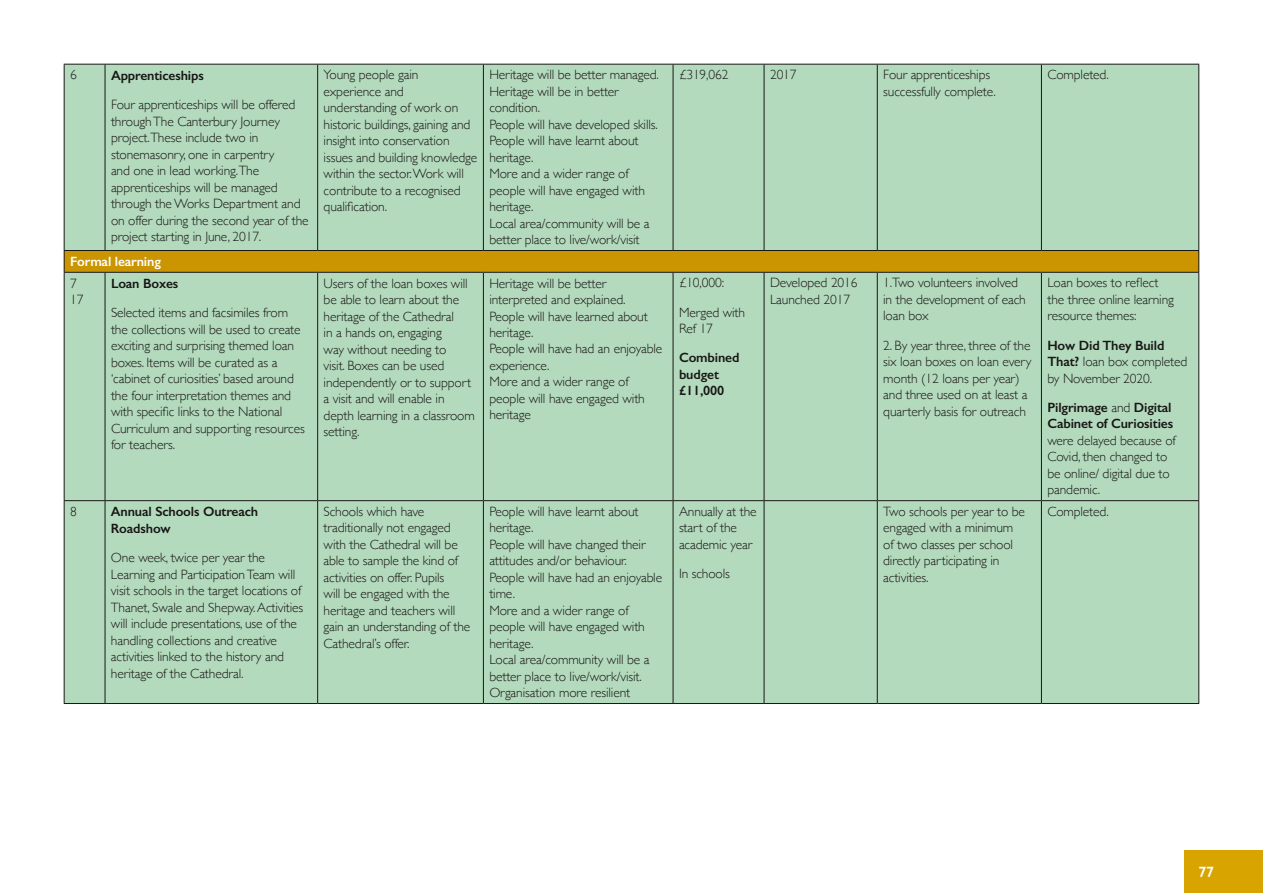
<style>
.page{position:relative;width:1263px;height:893px;background:#fff}
.page>*{position:absolute;margin:0;border:0;box-sizing:border-box;transform-origin:0 0}
.t1{font:600 15px "Gill Sans";color:#fff}
.t2{font:300 13.5px/16.5px "Gill Sans";letter-spacing:-.01em;color:#181716}
.t3{font:600 13.5px/16.5px "Gill Sans";letter-spacing:-.01em;color:#181716}
.t4{font:600 13.5px "Gill Sans";letter-spacing:-.01em;color:#fff}
.s1{font-weight:600}
.s2{font-weight:300}
</style>
<div class="page">
<div style="left:1184px;top:850px;width:79px;height:43px;background:#d8a500"></div>
<div style="left:65px;top:65px;width:1133px;height:185px;background:#b4dabd"></div>
<div style="left:64px;top:250px;width:1135px;height:22px;background:#ca9500"></div>
<div style="left:65px;top:273px;width:1133px;height:430px;background:#b4dabd"></div>
<hr style="left:64px;top:64px;width:41px;height:1px;background:#181716">
<hr style="left:64px;top:65px;width:1px;height:185px;background:#181716">
<hr style="left:105px;top:64px;width:213px;height:1px;background:#181716">
<hr style="left:105px;top:65px;width:1px;height:185px;background:#181716">
<hr style="left:318px;top:64px;width:165px;height:1px;background:#181716">
<hr style="left:317px;top:65px;width:1px;height:185px;background:#181716">
<hr style="left:483px;top:64px;width:190px;height:1px;background:#181716">
<hr style="left:483px;top:65px;width:1px;height:185px;background:#181716">
<hr style="left:673px;top:64px;width:91px;height:1px;background:#181716">
<hr style="left:673px;top:65px;width:1px;height:185px;background:#181716">
<hr style="left:764px;top:64px;width:113px;height:1px;background:#181716">
<hr style="left:764px;top:65px;width:1px;height:185px;background:#181716">
<hr style="left:877px;top:64px;width:164px;height:1px;background:#181716">
<hr style="left:877px;top:65px;width:1px;height:185px;background:#181716">
<hr style="left:1041px;top:64px;width:158px;height:1px;background:#181716">
<hr style="left:1041px;top:65px;width:1px;height:185px;background:#181716">
<hr style="left:1198px;top:65px;width:1px;height:185px;background:#181716">
<hr style="left:64px;top:250px;width:41px;height:1px;background:#181716">
<svg style="left:64px;top:251px;width:1px;height:21px"></svg>
<hr style="left:105px;top:250px;width:213px;height:1px;background:#181716">
<hr style="left:318px;top:250px;width:165px;height:1px;background:#181716">
<hr style="left:483px;top:250px;width:190px;height:1px;background:#181716">
<hr style="left:673px;top:250px;width:91px;height:1px;background:#181716">
<hr style="left:764px;top:250px;width:113px;height:1px;background:#181716">
<hr style="left:877px;top:250px;width:164px;height:1px;background:#181716">
<hr style="left:1041px;top:250px;width:158px;height:1px;background:#181716">
<svg style="left:1198px;top:251px;width:1px;height:21px"></svg>
<hr style="left:64px;top:272px;width:41px;height:1px;background:#181716">
<hr style="left:64px;top:273px;width:1px;height:227px;background:#181716">
<hr style="left:105px;top:272px;width:213px;height:1px;background:#181716">
<hr style="left:105px;top:273px;width:1px;height:227px;background:#181716">
<hr style="left:318px;top:272px;width:165px;height:1px;background:#181716">
<hr style="left:317px;top:273px;width:1px;height:227px;background:#181716">
<hr style="left:483px;top:272px;width:190px;height:1px;background:#181716">
<hr style="left:483px;top:273px;width:1px;height:227px;background:#181716">
<hr style="left:673px;top:272px;width:91px;height:1px;background:#181716">
<hr style="left:673px;top:273px;width:1px;height:227px;background:#181716">
<hr style="left:764px;top:272px;width:113px;height:1px;background:#181716">
<hr style="left:764px;top:273px;width:1px;height:227px;background:#181716">
<hr style="left:877px;top:272px;width:164px;height:1px;background:#181716">
<hr style="left:877px;top:273px;width:1px;height:227px;background:#181716">
<hr style="left:1041px;top:272px;width:158px;height:1px;background:#181716">
<hr style="left:1041px;top:273px;width:1px;height:227px;background:#181716">
<hr style="left:1198px;top:273px;width:1px;height:227px;background:#181716">
<hr style="left:64px;top:500px;width:41px;height:1px;background:#181716">
<hr style="left:64px;top:501px;width:1px;height:202px;background:#181716">
<hr style="left:105px;top:500px;width:213px;height:1px;background:#181716">
<hr style="left:105px;top:501px;width:1px;height:202px;background:#181716">
<hr style="left:318px;top:500px;width:165px;height:1px;background:#181716">
<hr style="left:317px;top:501px;width:1px;height:202px;background:#181716">
<hr style="left:483px;top:500px;width:190px;height:1px;background:#181716">
<hr style="left:483px;top:501px;width:1px;height:202px;background:#181716">
<hr style="left:673px;top:500px;width:91px;height:1px;background:#181716">
<hr style="left:673px;top:501px;width:1px;height:202px;background:#181716">
<hr style="left:764px;top:500px;width:113px;height:1px;background:#181716">
<hr style="left:764px;top:501px;width:1px;height:202px;background:#181716">
<hr style="left:877px;top:500px;width:164px;height:1px;background:#181716">
<hr style="left:877px;top:501px;width:1px;height:202px;background:#181716">
<hr style="left:1041px;top:500px;width:158px;height:1px;background:#181716">
<hr style="left:1041px;top:501px;width:1px;height:202px;background:#181716">
<hr style="left:1198px;top:501px;width:1px;height:202px;background:#181716">
<hr style="left:64px;top:703px;width:41px;height:1px;background:#181716">
<hr style="left:105px;top:703px;width:213px;height:1px;background:#181716">
<hr style="left:318px;top:703px;width:165px;height:1px;background:#181716">
<hr style="left:483px;top:703px;width:190px;height:1px;background:#181716">
<hr style="left:673px;top:703px;width:91px;height:1px;background:#181716">
<hr style="left:764px;top:703px;width:113px;height:1px;background:#181716">
<hr style="left:877px;top:703px;width:164px;height:1px;background:#181716">
<hr style="left:1041px;top:703px;width:158px;height:1px;background:#181716">
<p class="t2" style="left:70px;top:66px;width:8px">6</p>
<p class="t3" style="left:111px;top:67px;width:94px">Apprenticeships</p>
<p class="t2" style="left:111px;top:96px;width:199px">Four apprenticeships will be offered through The Canterbury Journey project.These include two in stonemasonry, one in carpentry<br>and one in lead working.The apprenticeships will be managed through the Works Department and on offer during the second year of the project starting in June, 2017.</p>
<p class="t4" style="left:70px;top:253px;width:92px">Formal learning</p>
<p class="t2" style="left:70px;top:274px;width:15px">7<br>17</p>
<p class="t3" style="left:111px;top:275px;width:69px">Loan Boxes</p>
<p class="t2" style="left:111px;top:304px;width:195px">Selected items and facsimiles from the collections will be used to create exciting and surprising themed loan boxes. Items will be curated as a ‘cabinet of curiosities’ based around the four interpretation themes and with specific links to the National Curriculum and supporting resources for teachers.</p>
<p class="t2" style="left:70px;top:502px;width:8px">8</p>
<p class="t3" style="left:111px;top:503px;width:149px">Annual Schools Outreach<br>Roadshow</p>
<p class="t2" style="left:111px;top:549px;width:194px">One week, twice per year the Learning and Participation Team will visit schools in the target locations of Thanet, Swale and Shepway. Activities will include presentations, use of the handling collections and creative activities linked to the history and heritage of the Cathedral.</p>
<p class="t2" style="left:324px;top:66px;width:155px">Young people gain experience and understanding of work on historic buildings, gaining and insight into conservation issues and building knowledge within the sector. Work will contribute to a recognised qualification.</p>
<p class="t2" style="left:489px;top:66px;width:171px">Heritage will be better managed.<br>Heritage will be in better condition.<br>People will have developed skills.<br>People will have learnt about heritage.<br>More and a wider range of people will have engaged with heritage.<br>Local area/community will be a better place to live/work/visit</p>
<p class="t2" style="left:679px;top:66px;width:51px">£319,062</p>
<p class="t2" style="left:770px;top:66px;width:28px">2017</p>
<p class="t2" style="left:883px;top:66px;width:114px">Four apprenticeships successfully complete.</p>
<p class="t2" style="left:1047px;top:66px;width:63px">Completed.</p>
<p class="t2" style="left:324px;top:274px;width:153px">Users of the loan boxes will be able to learn about the heritage of the Cathedral<br>in a hands on, engaging<br>way without needing to<br>visit. Boxes can be used independently or to support a visit and will enable in depth learning in a classroom setting.</p>
<p class="t2" style="left:489px;top:274px;width:174px">Heritage will be better interpreted and explained.<br>People will have learned about heritage.<br>People will have had an enjoyable experience.<br>More and a wider range of people will have engaged with heritage</p>
<p class="t2" style="left:679px;top:268px;width:68px;line-height:29.2px">£10,000:<br>Merged with</p>
<p class="t2" style="left:679px;top:320px;width:36px">Ref 17</p>
<p class="t3" style="left:679px;top:350px;width:62px">Combined budget £11,000</p>
<p class="t2" style="left:324px;top:502px;width:148px">Schools which have traditionally not engaged with the Cathedral will be able to sample the kind of activities on offer. Pupils<br>will be engaged with the heritage and teachers will gain an understanding of the<br>Cathedral’s offer.</p>
<p class="t2" style="left:489px;top:502px;width:174px">People will have learnt about heritage.<br>People will have changed their attitudes and/or behaviour.<br>People will have had an enjoyable time.<br>More and a wider range of people will have engaged with heritage.<br>Local area/community will be a better place to live/work/visit.<br>Organisation more resilient</p>
<p class="t2" style="left:679px;top:502px;width:79px">Annually at the start of the academic year</p>
<p class="t2" style="left:679px;top:565px;width:52px">In schools</p>
<p class="t2" style="left:770px;top:274px;width:89px">Developed 2016<br>Launched 2017</p>
<p class="t2" style="left:883px;top:274px;width:144px">1.Two volunteers involved in the development of each loan box</p>
<p class="t2" style="left:883px;top:336px;width:150px">2. By year three, three of the six loan boxes on loan every month (12 loans per year) and three used on at least a quarterly basis for outreach</p>
<p class="t2" style="left:1047px;top:274px;width:128px">Loan boxes to reflect the three online learning resource themes:</p>
<p class="t2" style="left:1047px;top:336px;width:142px"><span class="s1">How Did They Build<br>That?</span> loan box completed by November 2020.</p>
<p class="t3" style="left:1047px;top:399px;width:127px">Pilgrimage <span class="s2">and</span> Digital<br>Cabinet of Curiosities</p>
<p class="t2" style="left:1047px;top:432px;width:130px">were delayed because of<br>Covid, then changed to be online/ digital due to pandemic.</p>
<p class="t2" style="left:883px;top:502px;width:143px">Two schools per year to be engaged with a minimum of two classes per school directly participating in activities.</p>
<p class="t2" style="left:1047px;top:502px;width:63px">Completed.</p>
<p class="t1" style="left:1198px;top:863px;width:17px">77</p>
</div>
